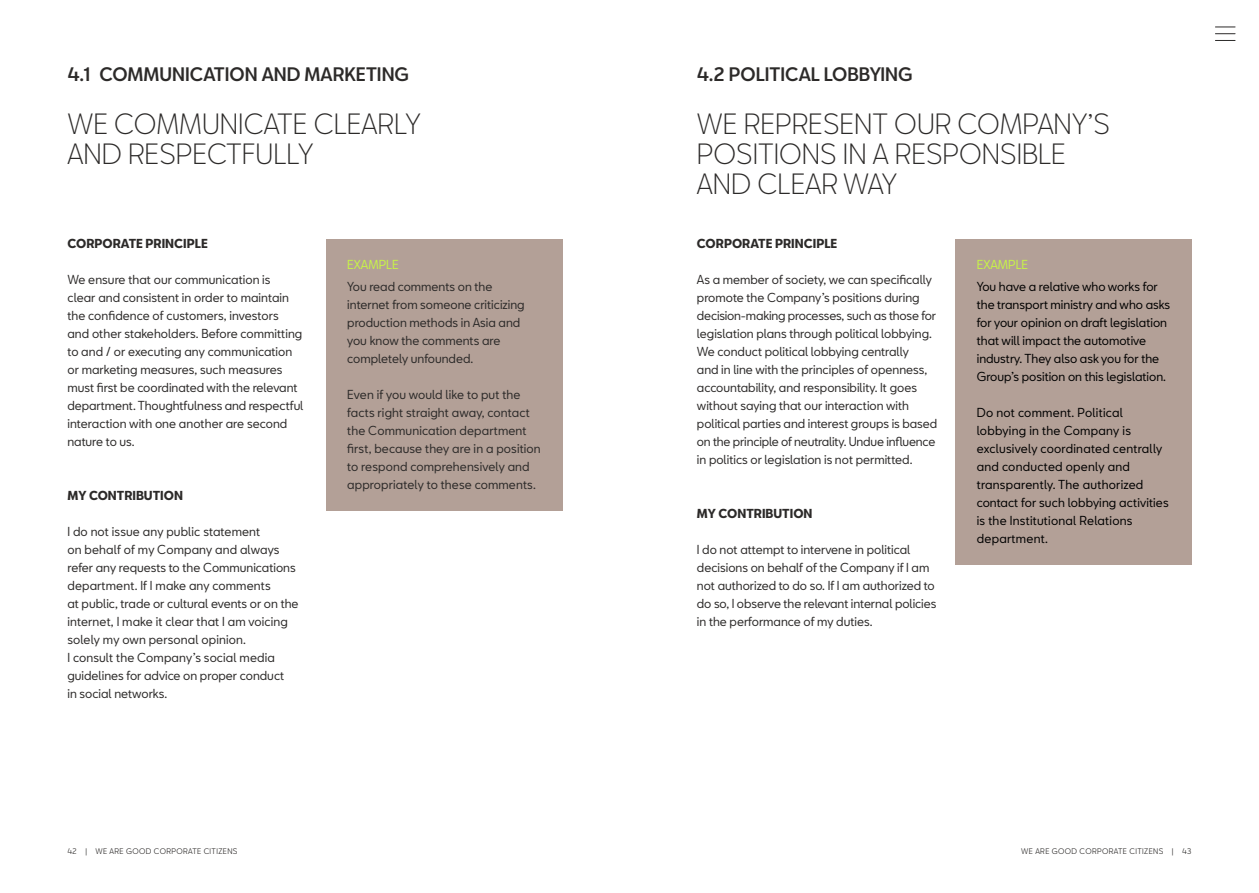
<style>
.page{position:relative;width:1259px;height:893px;background:#fff}
.page>*{position:absolute;margin:0;border:0;box-sizing:border-box;transform-origin:0 0}
.t1{font:300 27px/30px "SEATBCN";color:#2c2a29}
.t2{font:500 18px "SEATBCN";color:#2c2a29}
.t3{font:12px/18px "SEATBCN";color:#2c2a29}
.t4{font:12px/18px "SEATBCN";letter-spacing:.02em;color:#000}
.t5{font:12px/18px "SEATBCN";color:#000}
.t6{font:700 12px "SEATBCN";color:#2c2a29}
.t7{font:12px "SEATBCN";color:#c8f546}
.t8{font:7.5px "SEATBCN";letter-spacing:.05em;color:#2c2a29}
</style>
<div class="page">
<div style="left:326px;top:239px;width:236px;height:271px;background:#b3a097"></div>
<div style="left:955px;top:239px;width:236px;height:325px;background:#b3a097"></div>
<svg style="left:1215px;top:27px;width:20px;height:7px"></svg>
<svg style="left:1215px;top:40px;width:20px;height:1px"></svg>
<h2 class="t2" style="left:67px;top:64px;width:343px">4.1 COMMUNICATION AND MARKETING</h2>
<h1 class="t1" style="left:67px;top:110px;width:355px">WE COMMUNICATE CLEARLY<br>AND RESPECTFULLY</h1>
<p class="t6" style="left:67px;top:237px;width:142px">CORPORATE PRINCIPLE</p>
<p class="t3" style="left:67px;top:271px;width:237px">We ensure that our communication is<br>clear and consistent in order to maintain the confidence of customers, investors and other stakeholders. Before committing to and / or executing any communication or marketing measures, such measures must first be coordinated with the relevant department. Thoughtfulness and respectful interaction with one another are second nature to us.</p>
<p class="t6" style="left:67px;top:489px;width:117px">MY CONTRIBUTION</p>
<p class="t3" style="left:67px;top:523px;width:233px">I do not issue any public statement<br>on behalf of my Company and always refer any requests to the Communications department. If I make any comments<br>at public, trade or cultural events or on the internet, I make it clear that I am voicing solely my own personal opinion.<br>I consult the Company’s social media guidelines for advice on proper conduct<br>in social networks.</p>
<p class="t7" style="left:347px;top:256px;width:53px">EXAMPLE</p>
<p class="t3" style="left:347px;top:279px;width:179px">You read comments on the internet from someone criticizing production methods in Asia and you know the comments are completely unfounded.</p>
<p class="t3" style="left:347px;top:387px;width:195px">Even if you would like to put the facts right straight away, contact the Communication department first, because they are in a position to respond comprehensively and appropriately to these comments.</p>
<h2 class="t2" style="left:697px;top:64px;width:217px">4.2 POLITICAL LOBBYING</h2>
<h1 class="t1" style="left:697px;top:110px;width:414px">WE REPRESENT OUR COMPANY’S<br>POSITIONS IN A RESPONSIBLE<br>AND CLEAR WAY</h1>
<p class="t6" style="left:697px;top:237px;width:142px">CORPORATE PRINCIPLE</p>
<p class="t3" style="left:697px;top:271px;width:242px">As a member of society, we can specifically promote the Company’s positions during decision-making processes, such as those for legislation plans through political lobbying.<br>We conduct political lobbying centrally<br>and in line with the principles of openness, accountability, and responsibility. It goes without saying that our interaction with political parties and interest groups is based on the principle of neutrality. Undue influence in politics or legislation is not permitted.</p>
<p class="t6" style="left:697px;top:507px;width:117px">MY CONTRIBUTION</p>
<p class="t3" style="left:697px;top:541px;width:241px">I do not attempt to intervene in political decisions on behalf of the Company if I am not authorized to do so. If I am authorized to do so, I observe the relevant internal policies in the performance of my duties.</p>
<p class="t7" style="left:976px;top:256px;width:53px">EXAMPLE</p>
<p class="t5" style="left:976px;top:279px;width:195px">You have a relative who works for the transport ministry and who asks for your opinion on draft legislation that will impact the automotive industry. They also ask you for the Group’s position on this legislation.</p>
<p class="t4" style="left:976px;top:405px;width:193px">Do not comment. Political lobbying in the Company is exclusively coordinated centrally and conducted openly and transparently. The authorized contact for such lobbying activities is the Institutional Relations department.</p>
<p class="t8" style="left:67px;top:846px;width:172px">42 | WE ARE GOOD CORPORATE CITIZENS</p>
<p class="t8" style="left:1021px;top:846px;width:172px">WE ARE GOOD CORPORATE CITIZENS | 43</p>
</div>
